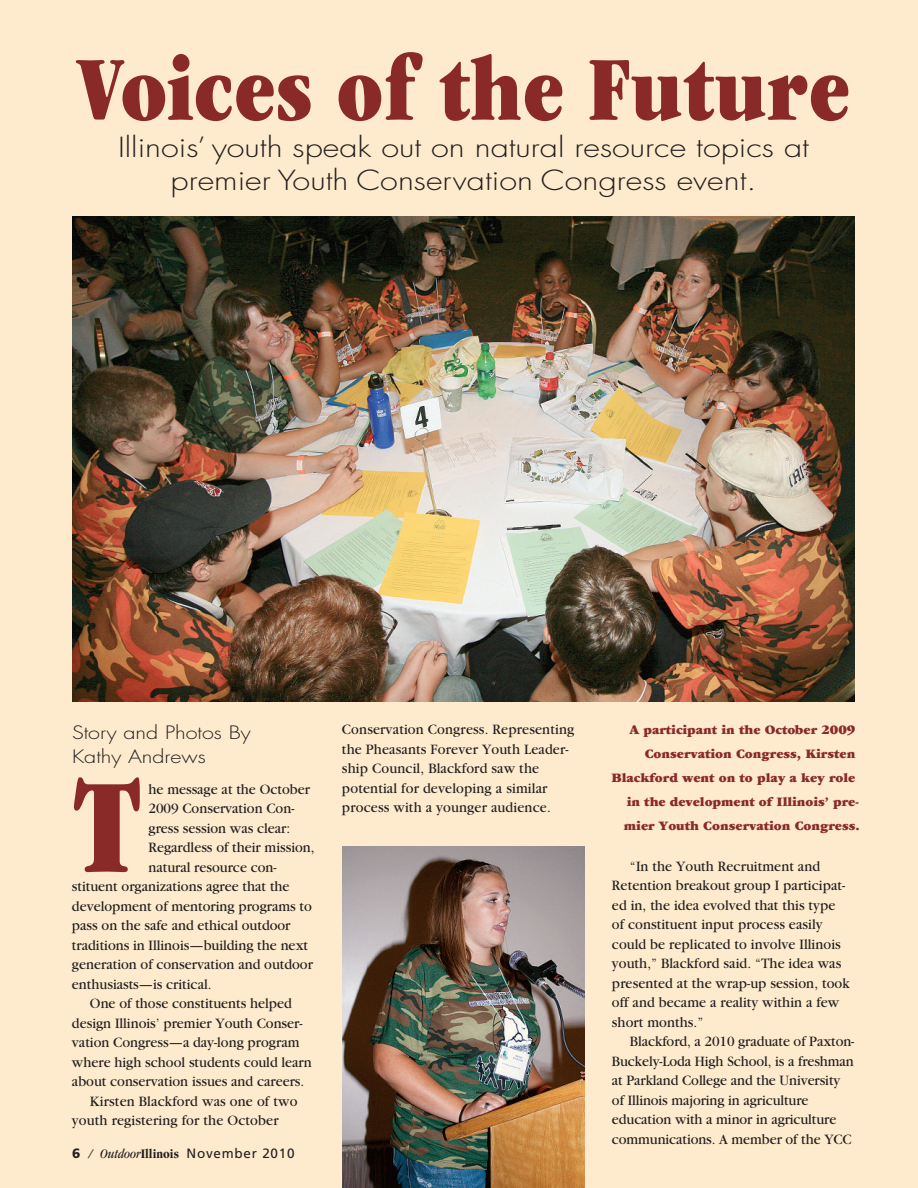
<style>
.page{position:relative;width:918px;height:1188px;background:#feebcd}
.page>*{position:absolute;margin:0;border:0;box-sizing:border-box;transform-origin:0 0}
.t1{font:ultra-condensed 139.35px "Garamond";color:#892a29}
.t2{font:ultra-condensed 94.5px "Garamond";color:#892a29}
.t3{font:300 27px/33px "Futura";color:#231f20;text-align:center;scale:1.2 1}
.t4{font:300 18px/24px "Futura";color:#231f20;scale:1.2 1}
.t5{font:15px/19.5px "Garamond";color:#231f20;scale:.95 1}
.t6{font:900 13.5px "Garamond";color:#892a29}
.t7{font:13.5px "Frutiger";letter-spacing:.055em;color:#231f20}
.s1{font-weight:900}
.s2{font-family:"Garamond";font-style:italic;font-stretch:condensed}
.s3{font-family:"Garamond";font-weight:700;font-stretch:condensed}
</style>
<div class="page">
<img style="left:72px;top:216px;width:783px;height:486px">
<img style="left:342px;top:846px;width:243px;height:342px">
<h2 class="t2" style="left:76px;top:54px;width:776px">Voices of the Future</h2>
<h3 class="t3" style="left:118px;top:133px;width:577px">Illinois’ youth speak out on natural resource topics at premier Youth Conservation Congress event.</h3>
<p class="t4" style="left:72px;top:722px;width:151px">Story and Photos By<br>Kathy Andrews</p>
<h1 class="t1" style="left:72px;top:775px;width:71px">T</h1>
<p class="t5" style="left:148px;top:781px;width:171px">he message at the October</p>
<p class="t5" style="left:149px;top:800px;width:155px">2009 Conservation Con-</p>
<p class="t5" style="left:149px;top:820px;width:151px">gress session was clear:</p>
<p class="t5" style="left:148px;top:839px;width:176px">Regardless of their mission,</p>
<p class="t5" style="left:148px;top:859px;width:136px">natural resource con-</p>
<p class="t5" style="left:72px;top:878px;width:231px">stituent organizations agree that the</p>
<p class="t5" style="left:72px;top:898px;width:254px">development of mentoring programs to</p>
<p class="t5" style="left:72px;top:917px;width:232px">pass on the safe and ethical outdoor</p>
<p class="t5" style="left:72px;top:937px;width:250px">traditions in Illinois—building the next</p>
<p class="t5" style="left:72px;top:956px;width:255px">generation of conservation and outdoor</p>
<p class="t5" style="left:72px;top:976px;width:148px">enthusiasts—is critical.</p>
<p class="t5" style="left:90px;top:995px;width:214px">One of those constituents helped</p>
<p class="t5" style="left:72px;top:1015px;width:244px">design Illinois’ premier Youth Conser-</p>
<p class="t5" style="left:72px;top:1034px;width:241px">vation Congress—a day-long program</p>
<p class="t5" style="left:72px;top:1054px;width:254px">where high school students could learn</p>
<p class="t5" style="left:72px;top:1073px;width:246px">about conservation issues and careers.</p>
<p class="t5" style="left:90px;top:1093px;width:220px">Kirsten Blackford was one of two</p>
<p class="t5" style="left:72px;top:1112px;width:219px">youth registering for the October</p>
<p class="t7" style="left:72px;top:1148px;width:224px"><span class="s1">6</span> <span class="s2">/ Outdoor</span><span class="s3">Illinois</span> November 2010</p>
<p class="t5" style="left:342px;top:721px;width:246px">Conservation Congress. Representing the Pheasants Forever Youth Leader&shy;ship Council, Blackford saw the potential for developing a similar process with a younger audience.</p>
<p class="t6" style="left:629px;top:725px;width:227px">A participant in the October 2009</p>
<p class="t6" style="left:645px;top:749px;width:212px">Conservation Congress, Kirsten</p>
<p class="t6" style="left:611px;top:773px;width:245px">Blackford went on to play a key role</p>
<p class="t6" style="left:627px;top:797px;width:234px">in the development of Illinois’ pre-</p>
<p class="t6" style="left:624px;top:821px;width:237px">mier Youth Conservation Congress.</p>
<p class="t5" style="left:612px;top:858px;width:252px;text-indent:18px">“In the Youth Recruitment and Retention breakout group I participat&shy;ed in, the idea evolved that this type of constituent input process easily could be replicated to involve Illinois youth,” Blackford said. “The idea was presented at the wrap-up session, took off and became a reality within a few short months.”</p>
<p class="t5" style="left:612px;top:1033px;width:257px;text-indent:18px">Blackford, a 2010 graduate of Paxton-Buckely-Loda High School, is a freshman at Parkland College and the University of Illinois majoring in agriculture education with a minor in agriculture communications. A member of the YCC</p>
</div>
